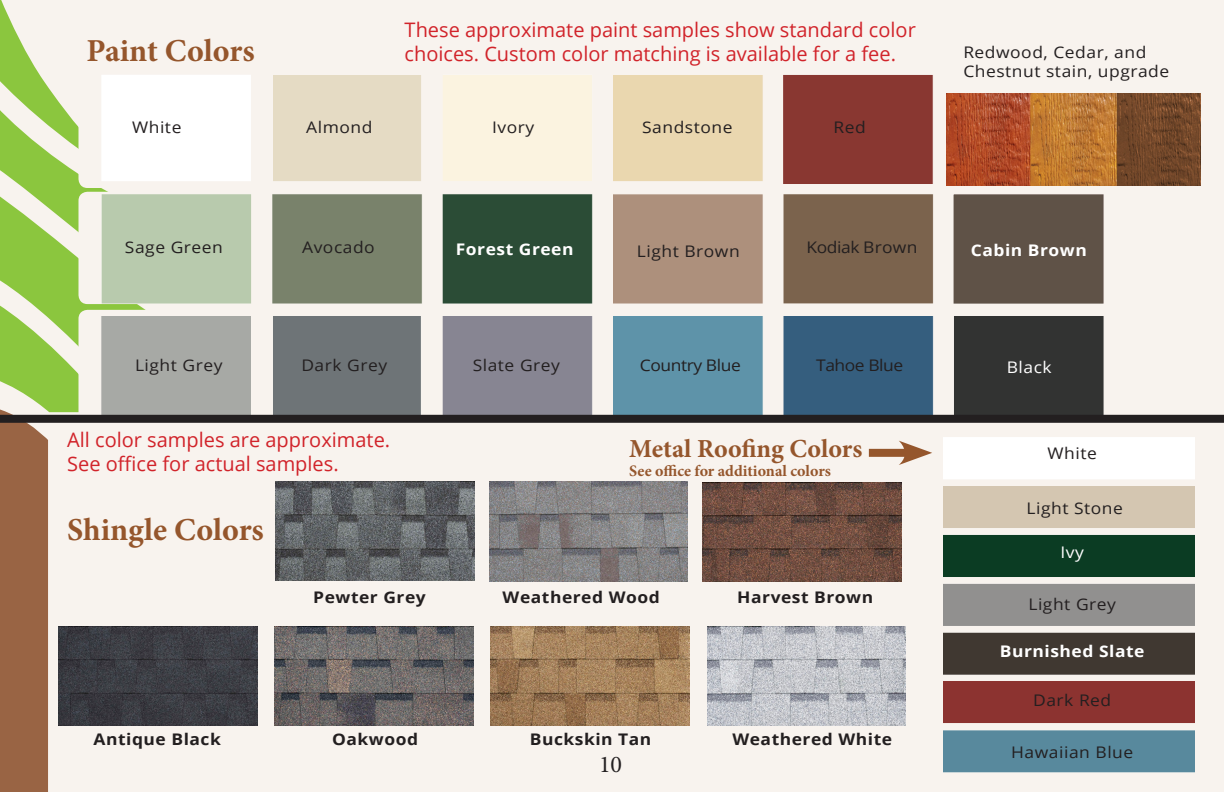
<style>
.page{position:relative;width:1224px;height:792px;background:#f8f3ee}
.page>*{position:absolute;margin:0;border:0;box-sizing:border-box;transform-origin:0 0}
.t1{font:700 32px "Minion Pro";color:#95562c}
.t2{font:700 26px "Minion Pro";color:#95562c}
.t3{font:24px "Minion Pro";color:#231f20}
.t4{font:20px/24px "Open Sans";color:#d1232a}
.t5{font:16px/19.2px "Open Sans";letter-spacing:.03em;color:#231f20;scale:1.09 1}
.shingle_color{font:700 16px "Open Sans";letter-spacing:.03em;color:#231f20;scale:1.09 1}
.t6{font:700 16px "Open Sans";letter-spacing:.03em;color:#fff;scale:1.09 1}
.t7{font:16px "Open Sans";letter-spacing:-.025em;color:#231f20;scale:1.09 1}
.t8{font:700 16px "Minion Pro";color:#95562c}
.t9{font:16px "Open Sans";letter-spacing:.03em;color:#fff;scale:1.09 1}
</style>
<div class="page">
<svg style="left:0;top:0;width:67px;height:412px;fill:#8bc63e"></svg>
<div style="left:0;top:405px;width:48px;height:387px;background:#996444"></div>
<img style="left:67px;top:75px;width:1092px;height:340px">
<img style="left:944px;top:437px;width:251px;height:336px">
<div style="left:869px;top:449px;width:44px;height:8px;background:#95562c"></div>
<svg style="left:899px;top:441px;width:33px;height:24px"></svg>
<img style="left:947px;top:94px;width:254px;height:92px">
<div style="left:0;top:415px;width:1224px;height:8px;background:#231f20"></div>
<img style="left:59px;top:626px;width:198px;height:99px">
<img style="left:707px;top:626px;width:199px;height:99px">
<img style="left:276px;top:481px;width:198px;height:99px">
<img style="left:275px;top:626px;width:198px;height:99px">
<img style="left:489px;top:482px;width:199px;height:99px">
<img style="left:491px;top:626px;width:199px;height:99px">
<img style="left:703px;top:483px;width:198px;height:99px">
<p class="t1" style="left:87px;top:28px;width:170px">Paint Colors</p>
<p class="t4" style="left:405px;top:17px;width:513px">These approximate paint samples show standard color choices. Custom color matching is available for a fee.</p>
<p class="t5" style="left:132px;top:117px;width:47px">White</p>
<p class="t5" style="left:833px;top:117px;width:31px">Red</p>
<p class="t5" style="left:306px;top:117px;width:62px">Almond</p>
<p class="t5" style="left:642px;top:117px;width:84px">Sandstone</p>
<p class="t5" style="left:492px;top:117px;width:40px">Ivory</p>
<p class="t5" style="left:963px;top:42px;width:190px">Redwood, Cedar, and<br>Chestnut stain, upgrade</p>
<p class="t5" style="left:302px;top:237px;width:68px">Avocado</p>
<p class="t6" style="left:456px;top:238px;width:110px">Forest Green</p>
<p class="t7" style="left:806px;top:236px;width:103px">Kodiak Brown</p>
<p class="t5" style="left:125px;top:237px;width:91px">Sage Green</p>
<p class="t5" style="left:637px;top:241px;width:96px">Light Brown</p>
<p class="t6" style="left:971px;top:239px;width:108px">Cabin Brown</p>
<p class="t5" style="left:135px;top:356px;width:82px">Light Grey</p>
<p class="t5" style="left:301px;top:356px;width:80px">Dark Grey</p>
<p class="t5" style="left:473px;top:356px;width:82px">Slate Grey</p>
<p class="t4" style="left:67px;top:427px;width:325px">All color samples are approximate.</p>
<p class="t4" style="left:67px;top:451px;width:273px">See office for actual samples.</p>
<p class="t7" style="left:640px;top:355px;width:94px">Country Blue</p>
<p class="t7" style="left:816px;top:355px;width:81px">Tahoe Blue</p>
<p class="t9" style="left:1007px;top:356px;width:43px">Black</p>
<p class="t2" style="left:629px;top:430px;width:235px">Metal Roofing Colors</p>
<p class="t5" style="left:1020px;top:437px;width:47px">White</p>
<p class="t5" style="left:1023px;top:437px;width:47px">White</p>
<p class="t5" style="left:1048px;top:444px;width:47px">White</p>
<p class="t8" style="left:629px;top:460px;width:203px">See office for additional colors</p>
<p class="t1" style="left:67px;top:507px;width:198px">Shingle Colors</p>
<p class="shingle_color" style="left:94px;top:728px;width:118px">Antique Black</p>
<p class="shingle_color" style="left:313px;top:586px;width:105px">Pewter Grey</p>
<p class="shingle_color" style="left:332px;top:728px;width:80px">Oakwood</p>
<p class="shingle_color" style="left:503px;top:586px;width:146px">Weathered Wood</p>
<p class="shingle_color" style="left:737px;top:586px;width:126px">Harvest Brown</p>
<p class="shingle_color" style="left:530px;top:728px;width:113px">Buckskin Tan</p>
<p class="shingle_color" style="left:732px;top:728px;width:148px">Weathered White</p>
<p class="t3" style="left:599px;top:748px;width:25px">10</p>
<p class="t5" style="left:1027px;top:498px;width:90px">Light Stone</p>
<p class="t9" style="left:1061px;top:541px;width:23px">Ivy</p>
<p class="t5" style="left:1028px;top:594px;width:82px">Light Grey</p>
<p class="t6" style="left:1000px;top:640px;width:134px">Burnished Slate</p>
<p class="t5" style="left:1033px;top:691px;width:73px">Dark Red</p>
<p class="t5" style="left:1011px;top:743px;width:113px">Hawaiian Blue</p>
</div>
